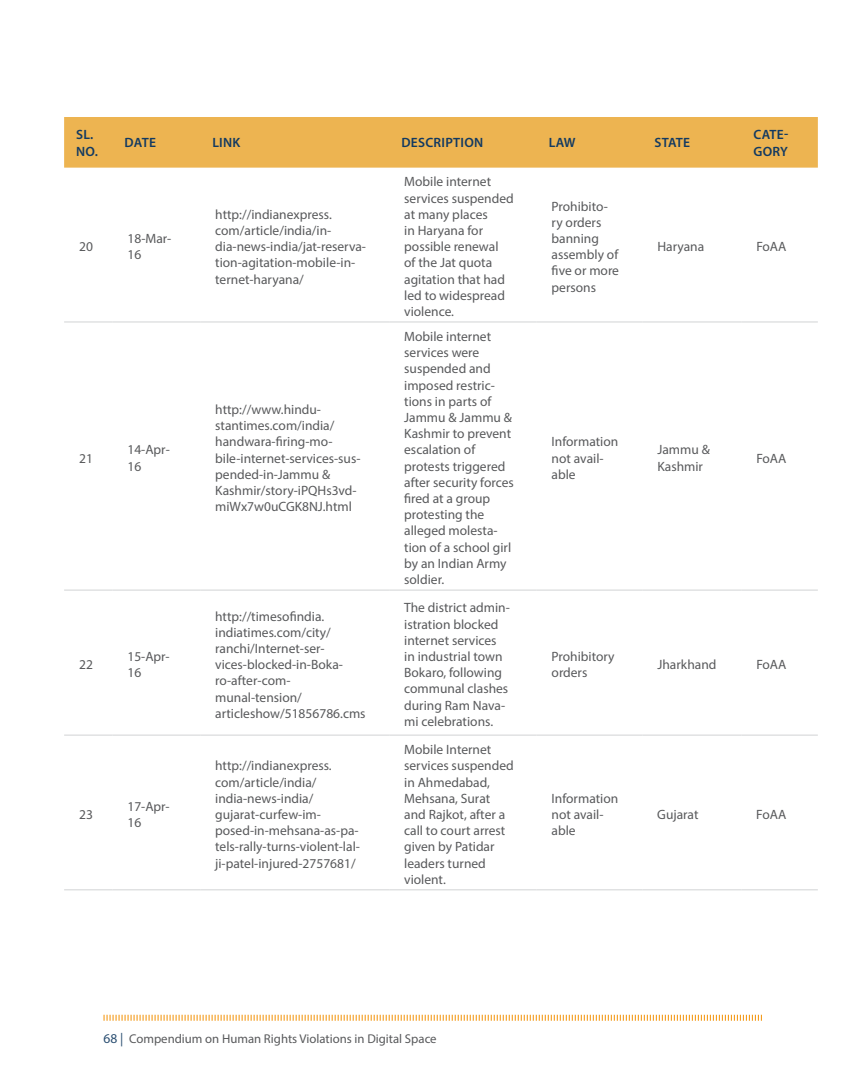
<style>
.page{position:relative;width:864px;height:1080px;background:#fff}
.page>*{position:absolute;margin:0;border:0;box-sizing:border-box;transform-origin:0 0}
.t1{font:13.5px/16.2px "Myriad Pro";color:#58595b}
.t2{font:600 13.5px/16.5px "Myriad Pro";letter-spacing:.02em;color:#133a61}
.t3{font:12.75px "Myriad Pro";color:#58595b}
.s1{font-size:13.5px;color:#2a4e71}
</style>
<div class="page">
<svg style="left:103px;top:1014px;width:659px;height:7px"></svg>
<div style="left:64px;top:117px;width:754px;height:51px;background:#edb451"></div>
<hr style="left:64px;top:322px;width:48px;height:1px;background:#d1d3d4">
<hr style="left:112px;top:322px;width:88px;height:1px;background:#d1d3d4">
<hr style="left:200px;top:322px;width:189px;height:1px;background:#d1d3d4">
<hr style="left:389px;top:322px;width:148px;height:1px;background:#d1d3d4">
<hr style="left:537px;top:322px;width:105px;height:1px;background:#d1d3d4">
<hr style="left:642px;top:322px;width:99px;height:1px;background:#d1d3d4">
<hr style="left:741px;top:322px;width:77px;height:1px;background:#d1d3d4">
<hr style="left:64px;top:590px;width:48px;height:1px;background:#d1d3d4">
<hr style="left:112px;top:590px;width:88px;height:1px;background:#d1d3d4">
<hr style="left:200px;top:590px;width:189px;height:1px;background:#d1d3d4">
<hr style="left:389px;top:590px;width:148px;height:1px;background:#d1d3d4">
<hr style="left:537px;top:590px;width:105px;height:1px;background:#d1d3d4">
<hr style="left:642px;top:590px;width:99px;height:1px;background:#d1d3d4">
<hr style="left:741px;top:590px;width:77px;height:1px;background:#d1d3d4">
<hr style="left:64px;top:735px;width:48px;height:1px;background:#d1d3d4">
<hr style="left:112px;top:735px;width:88px;height:1px;background:#d1d3d4">
<hr style="left:200px;top:735px;width:189px;height:1px;background:#d1d3d4">
<hr style="left:389px;top:735px;width:148px;height:1px;background:#d1d3d4">
<hr style="left:537px;top:735px;width:105px;height:1px;background:#d1d3d4">
<hr style="left:642px;top:735px;width:99px;height:1px;background:#d1d3d4">
<hr style="left:741px;top:735px;width:77px;height:1px;background:#d1d3d4">
<hr style="left:64px;top:889px;width:48px;height:1px;background:#d1d3d4">
<hr style="left:112px;top:889px;width:88px;height:1px;background:#d1d3d4">
<hr style="left:200px;top:889px;width:189px;height:1px;background:#d1d3d4">
<hr style="left:389px;top:889px;width:148px;height:1px;background:#d1d3d4">
<hr style="left:537px;top:889px;width:105px;height:1px;background:#d1d3d4">
<hr style="left:642px;top:889px;width:99px;height:1px;background:#d1d3d4">
<hr style="left:741px;top:889px;width:77px;height:1px;background:#d1d3d4">
<p class="t2" style="left:76px;top:126px;width:23px">SL.<br>NO.</p>
<p class="t2" style="left:125px;top:134px;width:33px">DATE</p>
<p class="t2" style="left:212px;top:134px;width:30px">LINK</p>
<p class="t2" style="left:401px;top:134px;width:81px">DESCRIPTION</p>
<p class="t2" style="left:549px;top:134px;width:28px">LAW</p>
<p class="t2" style="left:655px;top:134px;width:37px">STATE</p>
<p class="t2" style="left:754px;top:126px;width:36px">CATE-<br>GORY</p>
<p class="t1" style="left:79px;top:238px;width:15px">20</p>
<p class="t1" style="left:127px;top:230px;width:45px">18-Mar-<br>16</p>
<p class="t1" style="left:79px;top:450px;width:15px">21</p>
<p class="t1" style="left:127px;top:442px;width:44px">14-Apr-<br>16</p>
<p class="t1" style="left:79px;top:656px;width:15px">22</p>
<p class="t1" style="left:127px;top:648px;width:44px">15-Apr-<br>16</p>
<p class="t1" style="left:79px;top:806px;width:15px">23</p>
<p class="t1" style="left:127px;top:798px;width:44px">17-Apr-<br>16</p>
<p class="t1" style="left:215px;top:206px;width:152px">http://indianexpress. com/article/india/in&shy;dia-news-india/jat-reserva&shy;tion-agitation-mobile-in&shy;ternet-haryana/</p>
<p class="t1" style="left:215px;top:401px;width:147px">http://www.hindu&shy;stantimes.com/india/ handwara-firing-mo&shy;bile-internet-services-sus&shy;pended-in-Jammu &amp;<br>Kashmir/story-iPQHs3vd&shy;miWx7w0uCGK8NJ.html</p>
<p class="t1" style="left:404px;top:174px;width:111px">Mobile internet services suspended at many places<br>in Haryana for possible renewal<br>of the Jat quota agitation that had led to widespread violence.</p>
<p class="t1" style="left:404px;top:328px;width:111px">Mobile internet services were suspended and imposed restric&shy;tions in parts of<br>Jammu &amp; Jammu &amp;<br>Kashmir to prevent escalation of protests triggered after security forces fired at a group protesting the alleged molesta&shy;tion of a school girl by an I ndian Army soldier.</p>
<p class="t1" style="left:215px;top:608px;width:152px">http://timesofindia. indiatimes.com/city/ ranchi/I nternet-ser&shy;vices-blocked-in-Boka&shy;ro-after-com&shy;munal-tension/ articleshow/51856786.cms</p>
<p class="t1" style="left:404px;top:600px;width:107px">The district admin&shy;istration blocked internet services in industrial town<br>Bokaro, following communal clashes during Ram Nava&shy;mi celebrations.</p>
<p class="t1" style="left:215px;top:758px;width:146px">http://indianexpress. com/article/india/ india-news-india/ gujarat-curfew-im&shy;posed-in-mehsana-as-pa&shy;tels-rally-turns-violent-lal&shy;ji-patel-injured-2757681/</p>
<p class="t1" style="left:404px;top:741px;width:111px">Mobile I nternet services suspended in Ahmedabad,<br>Mehsana, Surat and Rajkot, after a call to court arrest given by Patidar leaders turned violent.</p>
<p class="t1" style="left:552px;top:198px;width:69px">Prohibito&shy;ry orders banning assembly of five or more persons</p>
<p class="t1" style="left:657px;top:238px;width:48px">Haryana</p>
<p class="t1" style="left:756px;top:238px;width:23px">FoAA</p>
<p class="t1" style="left:552px;top:434px;width:68px">I nformation not avail&shy;able</p>
<p class="t1" style="left:657px;top:442px;width:54px">Jammu &amp;<br>Kashmir</p>
<p class="t1" style="left:756px;top:450px;width:23px">FoAA</p>
<p class="t1" style="left:552px;top:648px;width:65px">Prohibitory orders</p>
<p class="t1" style="left:657px;top:656px;width:61px">Jharkhand</p>
<p class="t1" style="left:756px;top:656px;width:23px">FoAA</p>
<p class="t1" style="left:552px;top:790px;width:68px">I nformation not avail&shy;able</p>
<p class="t1" style="left:657px;top:806px;width:43px">Gujarat</p>
<p class="t1" style="left:756px;top:806px;width:23px">FoAA</p>
<p class="t3" style="left:104px;top:1031px;width:335px"><span class="s1">68 |</span> Compendium on Human Rights Violations in Digital Space</p>
</div>
